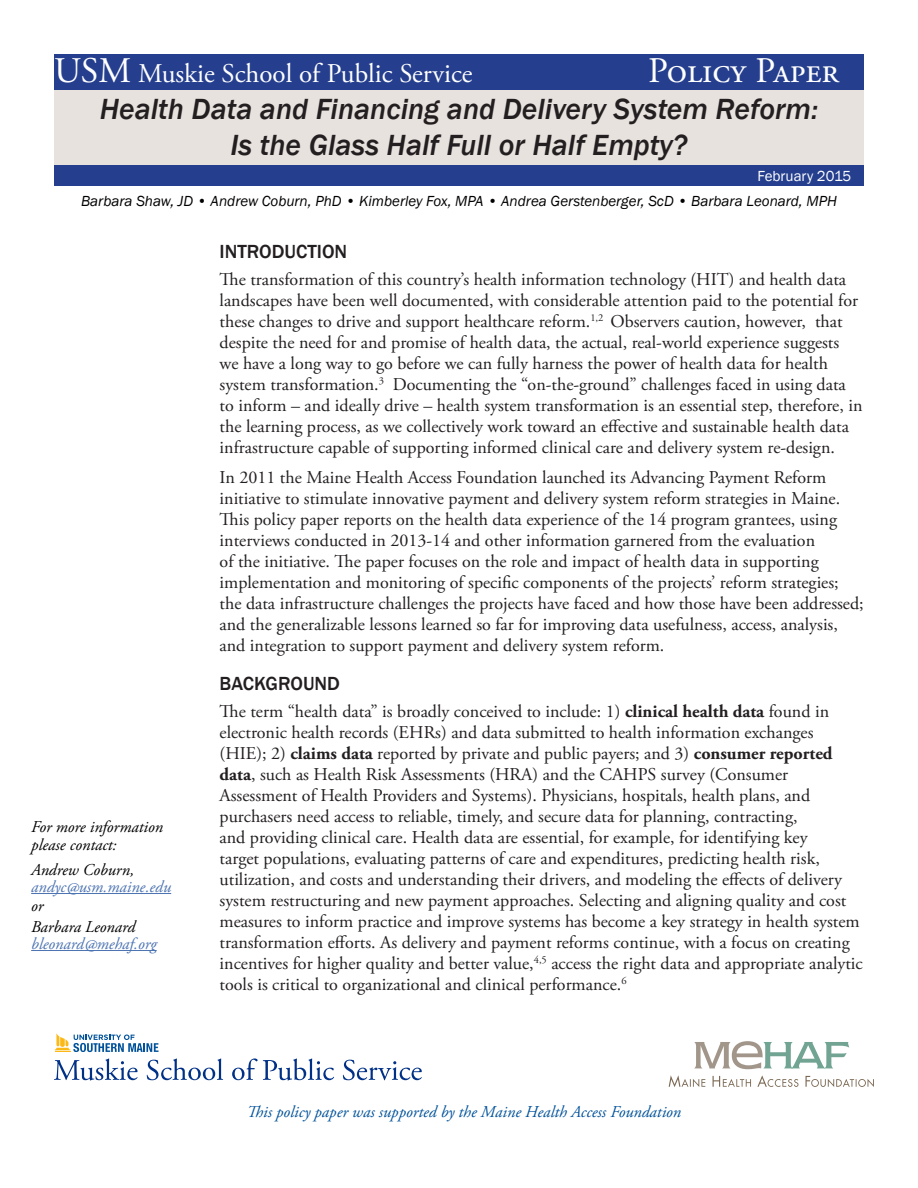
<style>
.page{position:relative;width:918px;height:1188px;background:#fff}
.page>*{position:absolute;margin:0;border:0;box-sizing:border-box;transform-origin:0 0}
.t1{font:36px "Adobe Garamond Pro";color:#fff}
.t2{font:italic 500 30px/36px "Franklin Gothic";color:#231f20;text-align:center}
.t3{font:27px "Adobe Garamond Pro";color:#fff}
.t4{font:500 19.5px "Franklin Gothic";color:#231f20}
.t5{font:18px/21px "Adobe Garamond Pro";color:#231f20}
.t6{font:italic 16.5px/18px "Adobe Garamond Pro";color:#000}
.t7{font:italic 16.5px "Adobe Garamond Pro";color:#01529a}
.t8{font:italic 16.5px "Adobe Garamond Pro";color:#4d74b2}
.t9{font:italic 15px "Franklin Gothic";color:#000}
.t10{font:15px "Franklin Gothic";color:#fff}
.s1{font-size:36px}
.s2{font-weight:700}
</style>
<div class="page">
<div style="left:54px;top:54px;width:810px;height:122px;background:#e8e2df"></div>
<div style="left:54px;top:54px;width:810px;height:36px;background:#253f8e"></div>
<div style="left:54px;top:166px;width:810px;height:20px;background:#253f8e"></div>
<hr style="left:31px;top:893px;width:140px;height:1px;background:#4d74b2">
<hr style="left:31px;top:950px;width:126px;height:1px;background:#4d74b2">
<svg style="left:694px;top:1041px;width:155px;height:28px"></svg>
<svg style="left:669px;top:1075px;width:205px;height:12px"></svg>
<svg style="left:55px;top:1033px;width:104px;height:19px"></svg>
<svg style="left:54px;top:1058px;width:84px;height:23px"></svg>
<svg style="left:147px;top:1058px;width:76px;height:22px"></svg>
<svg style="left:232px;top:1058px;width:102px;height:23px"></svg>
<svg style="left:343px;top:1060px;width:79px;height:20px"></svg>
<h3 class="t3" style="left:54px;top:58px;width:420px"><span class="s1">USM</span> Muskie School of Public Service</h3>
<h1 class="t1" style="left:648px;top:49px;width:192px">Policy Paper</h1>
<h2 class="t2" style="left:100px;top:91px;width:720px">Health Data and Financing and Delivery System Reform:<br>Is the Glass Half Full or Half Empty?</h2>
<p class="t10" style="left:757px;top:166px;width:95px">February 2015</p>
<p class="t9" style="left:81px;top:191px;width:757px">Barbara Shaw, JD • Andrew Coburn, PhD • Kimberley Fox, MPA • Andrea Gerstenberger, ScD • Barbara Leonard, MPH</p>
<p class="t6" style="left:31px;top:818px;width:133px">For more information please contact:</p>
<p class="t6" style="left:31px;top:862px;width:104px">Andrew Coburn,</p>
<p class="t8" style="left:31px;top:877px;width:142px">andyc@usm.maine.edu</p>
<p class="t6" style="left:31px;top:896px;width:106px;line-height:21px">or<br>Barbara Leonard</p>
<p class="t8" style="left:31px;top:934px;width:127px">bleonard@mehaf.org</p>
<p class="t4" style="left:220px;top:239px;width:129px">INTRODUCTION</p>
<p class="t5" style="left:220px;top:269px;width:644px">The transformation of this country’s health information technology (HIT) and health data landscapes have been well documented, with considerable attention paid to the potential for these changes to drive and support healthcare reform.<sup>1,2</sup> Observers caution, however, that despite the need for and promise of health data, the actual, real-world experience suggests we have a long way to go before we can fully harness the power of health data for health system transformation.<sup>3</sup> Documenting the “on-the-ground” challenges faced in using data to inform – and ideally drive – health system transformation is an essential step, therefore, in the learning process, as we collectively work toward an effective and sustainable health data infrastructure capable of supporting informed clinical care and delivery system re-design.</p>
<p class="t5" style="left:220px;top:467px;width:646px">In 2011 the Maine Health Access Foundation launched its Advancing Payment Reform initiative to stimulate innovative payment and delivery system reform strategies in Maine.<br>This policy paper reports on the health data experience of the 14 program grantees, using interviews conducted in 2013-14 and other information garnered from the evaluation<br>of the initiative. The paper focuses on the role and impact of health data in supporting implementation and monitoring of specific components of the projects’ reform strategies; the data infrastructure challenges the projects have faced and how those have been addressed; and the generalizable lessons learned so far for improving data usefulness, access, analysis, and integration to support payment and delivery system reform.</p>
<p class="t4" style="left:220px;top:671px;width:122px">BACKGROUND</p>
<p class="t5" style="left:220px;top:701px;width:645px">The term “health data” is broadly conceived to include: 1) <span class="s2">clinical health data</span> found in electronic health records (EHRs) and data submitted to health information exchanges (HIE); 2) <span class="s2">claims data</span> reported by private and public payers; and 3) <span class="s2">consumer reported data</span>, such as Health Risk Assessments (HRA) and the CAHPS survey (Consumer Assessment of Health Providers and Systems). Physicians, hospitals, health plans, and purchasers need access to reliable, timely, and secure data for planning, contracting,<br>and providing clinical care. Health data are essential, for example, for identifying key<br>target populations, evaluating patterns of care and expenditures, predicting health risk, utilization, and costs and understanding their drivers, and modeling the effects of delivery system restructuring and new payment approaches. Selecting and aligning quality and cost measures to inform practice and improve systems has become a key strategy in health system transformation efforts. As delivery and payment reforms continue, with a focus on creating incentives for higher quality and better value,<sup>4,5</sup> access the right data and appropriate analytic tools is critical to organizational and clinical performance.<sup>6</sup></p>
<p class="t7" style="left:247px;top:1102px;width:436px">This policy paper was supported by the Maine Health Access Foundation</p>
</div>
